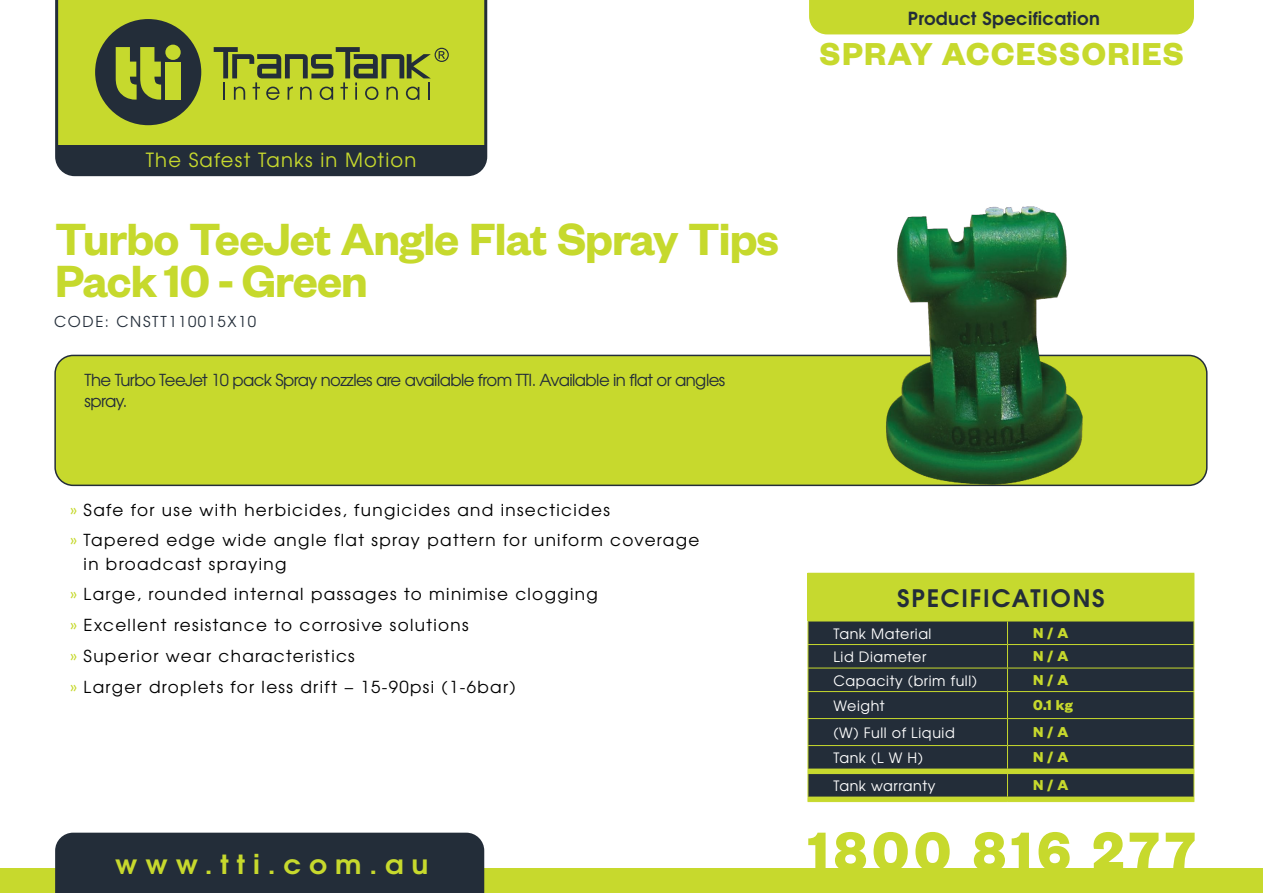
<style>
.page{position:relative;width:1263px;height:893px;background:#fff}
.page>*{position:absolute;margin:0;border:0;box-sizing:border-box;transform-origin:0 0}
.t1{font:700 60px "Founders Grotesk";letter-spacing:.08em;color:#c7d92d}
.t2{font:600 49.5px/42px "Founders Grotesk";letter-spacing:-.02em;color:#c6d92d}
.t3{font:700 34.8px "Founders Grotesk";letter-spacing:.04em;color:#c7d92d}
.t4{font:700 26.25px "Te X Gyre Adventor";letter-spacing:.28em;color:#c7d92d;scale:1.07 1}
.t5{font:700 24px "Te X Gyre Adventor";letter-spacing:.075em;color:#232d39}
.t6{font:19.5px "Te X Gyre Adventor";letter-spacing:.06em;color:#c7d92d}
.t7{font:700 18px "Te X Gyre Adventor";letter-spacing:.02em;color:#232d39}
.t8{font:16.5px/30.8px "Te X Gyre Adventor";letter-spacing:.08em;color:#000}
.t9{font:16.5px/21px "Te X Gyre Adventor";letter-spacing:-.035em;color:#232d39}
.t10{font:700 15.75px "Founders Grotesk";color:#c7d92d}
.t11{font:15px "Te X Gyre Adventor";letter-spacing:.105em;color:#232d39}
.t12{font:14.25px "Te X Gyre Adventor";letter-spacing:.04em;color:#fff}
.s1{color:#c6d92f}
</style>
<div class="page">
<div style="left:0;top:869px;width:1263px;height:24px;background:#c7d92d"></div>
<div style="left:55px;top:833px;width:429px;height:60px;background:#232d39"></div>
<svg style="left:55px;top:0;width:432px;height:176px;background:#93a231"></svg>
<div style="left:809px;top:0;width:385px;height:34px;background:#c7d92d"></div>
<div style="left:55px;top:355px;width:1152px;height:130px;background:#c7d92d;border-radius:18px"></div>
<div style="left:54px;top:355px;width:1153px;height:131px;border:2px solid #232d39;border-radius:18px"></div>
<div style="left:808px;top:573px;width:386px;height:48px;background:#c6d92f"></div>
<hr style="left:807px;top:573px;width:200px;height:1px;background:#c6d92f">
<hr style="left:807px;top:574px;width:1px;height:47px;background:#c6d92f">
<svg style="left:807px;top:621px;width:387px;height:180px;background:#323c38"></svg>
<hr style="left:807px;top:801px;width:200px;height:1px;background:#c7d92d">
<hr style="left:1007px;top:801px;width:187px;height:1px;background:#c7d92d">
<img style="left:862px;top:206px;width:238px;height:281px">
<p class="t6" style="left:146px;top:145px;width:272px">The Safest Tanks in Motion</p>
<h2 class="t2" style="left:55px;top:216px;width:725px">Turbo TeeJet Angle Flat Spray Tips<br>Pack 10 - Green</h2>
<p class="t11" style="left:54px;top:309px;width:204px">CODE: CNSTT110015X10</p>
<p class="t9" style="left:85px;top:368px;width:642px">The Turbo TeeJet 10 pack Spray nozzles are available from TTI. Available in flat or angles spray.</p>
<p class="t7" style="left:908px;top:2px;width:193px">Product Specification</p>
<h3 class="t3" style="left:819px;top:32px;width:366px">SPRAY ACCESSORIES</h3>
<p class="t8" style="left:70px;top:493px;width:631px"><span class="s1">»</span> Safe for use with herbicides, fungicides and insecticides<br><span class="s1">»</span> Tapered edge wide angle flat spray pattern for uniform coverage</p>
<p class="t8" style="left:70px;top:547px;width:529px;text-indent:13px">in broadcast spraying<br><span class="s1">»</span> Large, rounded internal passages to minimise clogging <span class="s1">»</span> Excellent resistance to corrosive solutions<br><span class="s1">»</span> Superior wear characteristics<br><span class="s1">»</span> Larger droplets for less drift – 15-90psi (1-6bar)</p>
<h3 class="t4" style="left:115px;top:841px;width:294px">www.tti.com.au</h3>
<h3 class="t5" style="left:897px;top:577px;width:209px">SPECIFICATIONS</h3>
<p class="t12" style="left:833px;top:622px;width:100px">Tank Material</p>
<p class="t10" style="left:1033px;top:623px;width:37px">N / A</p>
<p class="t12" style="left:833px;top:645px;width:94px">Lid Diameter</p>
<p class="t10" style="left:1033px;top:646px;width:37px">N / A</p>
<p class="t12" style="left:833px;top:669px;width:145px">Capacity (brim full)</p>
<p class="t10" style="left:1033px;top:670px;width:37px">N / A</p>
<p class="t12" style="left:833px;top:694px;width:53px">Weight</p>
<p class="t10" style="left:1033px;top:695px;width:42px">0.1 kg</p>
<p class="t12" style="left:833px;top:721px;width:123px">(W) Full of Liquid</p>
<p class="t10" style="left:1033px;top:722px;width:37px">N / A</p>
<p class="t12" style="left:833px;top:746px;width:91px">Tank (L W H)</p>
<p class="t10" style="left:1033px;top:747px;width:37px">N / A</p>
<p class="t12" style="left:833px;top:775px;width:104px">Tank warranty</p>
<p class="t10" style="left:1033px;top:775px;width:37px">N / A</p>
<h1 class="t1" style="left:808px;top:813px;width:389px">1800 816 277</h1>
</div>
